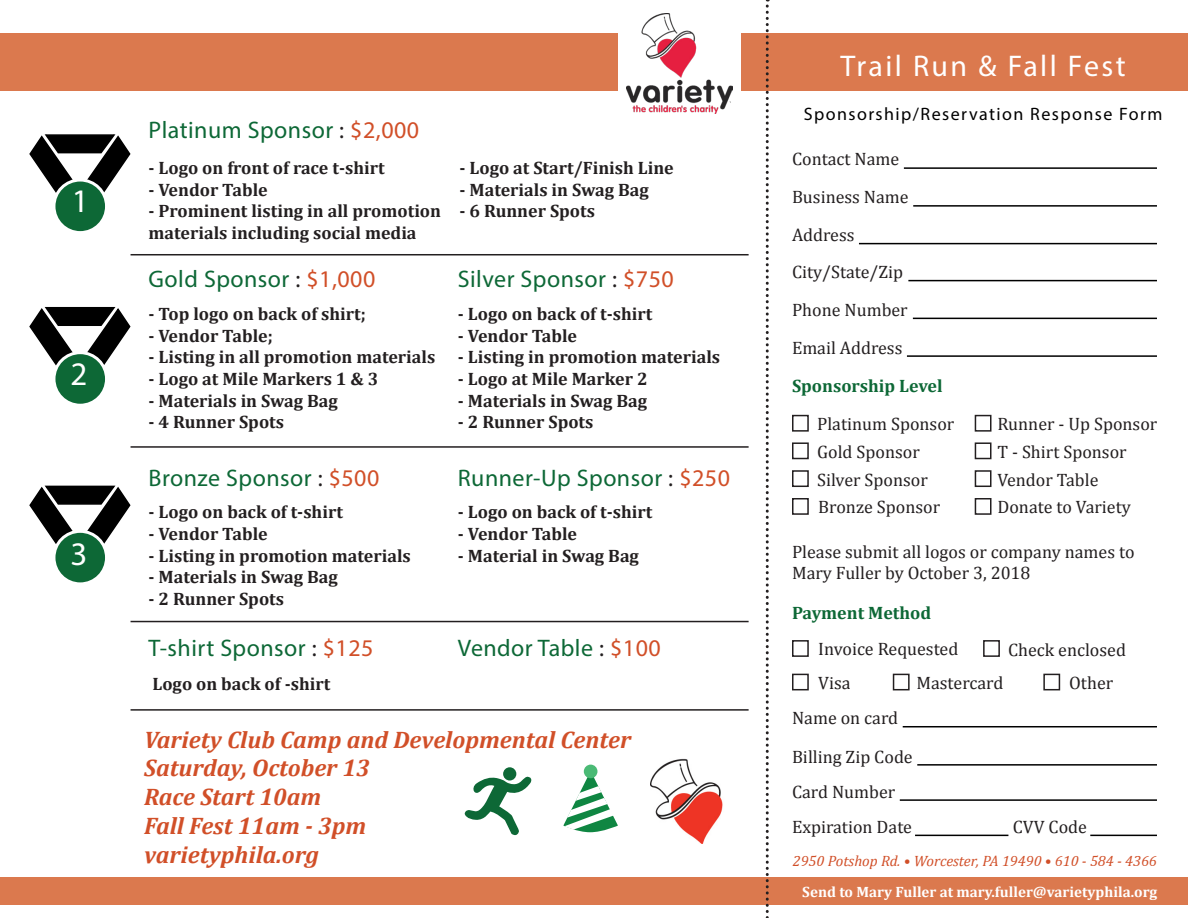
<style>
.page{position:relative;width:1188px;height:918px;background:#fff}
.page>*{position:absolute;margin:0;border:0;box-sizing:border-box;transform-origin:0 0}
.t1{font:33px "Myriad Pro";color:#fff}
.t2{font:30px "Myriad Pro";letter-spacing:.08em;color:#fff}
.t3{font:24px "Myriad Pro";letter-spacing:.02em;color:#0d6836}
.t4{font:italic 700 24px "Cambria";color:#d14f28}
.t5{font:700 18px/21.6px "Cambria";color:#231f20}
.t6{font:18px/21.6px "Cambria";color:#231f20}
.t7{font:18px "Myriad Pro";letter-spacing:.08em;color:#000}
.t8{font:700 18px "Cambria";color:#0d6836}
.t9{font:700 15px "Cambria";color:#fff}
.t10{font:italic 15px "Cambria";color:#d14f28}
.s1{color:#231f20}
.s2{color:#d14f28}
</style>
<div class="page">
<div style="left:0;top:34px;width:1188px;height:57px;background:#db794e"></div>
<div style="left:0;top:878px;width:1188px;height:27px;background:#db794e"></div>
<hr style="left:131px;top:254px;width:618px;height:1px;background:#231f20">
<hr style="left:131px;top:446px;width:618px;height:2px;background:#231f20">
<hr style="left:131px;top:621px;width:618px;height:1px;background:#231f20">
<hr style="left:131px;top:709px;width:618px;height:2px;background:#231f20">
<svg style="left:465px;top:776px;width:67px;height:60px"></svg>
<div style="left:503px;top:767px;width:13px;height:14px;background:#0d6836;border-radius:50%"></div>
<svg style="left:563px;top:771px;width:55px;height:61px"></svg>
<div style="left:584px;top:765px;width:13px;height:13px;background:#4aba75;border-radius:50%"></div>
<img style="left:650px;top:759px;width:73px;height:85px">
<svg style="left:29px;top:134px;width:102px;height:59px"></svg>
<div style="left:54px;top:180px;width:53px;height:53px;background:#0d6836;border-radius:50%"></div>
<div style="left:52px;top:179px;width:56px;height:55px;border:3px solid #fff;border-radius:50%"></div>
<svg style="left:29px;top:307px;width:102px;height:58px"></svg>
<div style="left:54px;top:353px;width:53px;height:52px;background:#0d6836;border-radius:50%"></div>
<div style="left:52px;top:351px;width:56px;height:56px;border:3px solid #fff;border-radius:50%"></div>
<svg style="left:29px;top:485px;width:102px;height:59px"></svg>
<div style="left:54px;top:531px;width:53px;height:53px;background:#0d6836;border-radius:50%"></div>
<div style="left:52px;top:530px;width:56px;height:55px;border:3px solid #fff;border-radius:50%"></div>
<div style="left:618px;top:7px;width:123px;height:116px;background:#fff"></div>
<img style="left:626px;top:13px;width:106px;height:101px">
<hr style="left:904px;top:167px;width:253px;height:2px;background:#000">
<hr style="left:913px;top:205px;width:244px;height:2px;background:#000">
<hr style="left:859px;top:243px;width:298px;height:1px;background:#000">
<hr style="left:908px;top:280px;width:249px;height:1px;background:#000">
<hr style="left:913px;top:318px;width:244px;height:1px;background:#000">
<hr style="left:907px;top:355px;width:250px;height:2px;background:#000">
<div style="left:792px;top:415px;width:17px;height:17px;border:2px solid #231f20"></div>
<div style="left:975px;top:415px;width:17px;height:17px;border:2px solid #231f20"></div>
<div style="left:975px;top:442px;width:17px;height:17px;border:2px solid #231f20"></div>
<div style="left:975px;top:470px;width:17px;height:17px;border:2px solid #231f20"></div>
<div style="left:975px;top:498px;width:17px;height:17px;border:2px solid #231f20"></div>
<div style="left:792px;top:442px;width:17px;height:17px;border:2px solid #231f20"></div>
<div style="left:792px;top:470px;width:17px;height:17px;border:2px solid #231f20"></div>
<div style="left:792px;top:498px;width:17px;height:17px;border:2px solid #231f20"></div>
<div style="left:792px;top:640px;width:17px;height:17px;border:2px solid #231f20"></div>
<div style="left:792px;top:674px;width:17px;height:16px;border:2px solid #231f20"></div>
<div style="left:893px;top:674px;width:17px;height:16px;border:2px solid #231f20"></div>
<div style="left:983px;top:640px;width:17px;height:17px;border:2px solid #231f20"></div>
<div style="left:1043px;top:674px;width:17px;height:16px;border:2px solid #231f20"></div>
<hr style="left:903px;top:726px;width:254px;height:1px;background:#000">
<hr style="left:900px;top:799px;width:257px;height:2px;background:#000">
<hr style="left:915px;top:835px;width:93px;height:1px;background:#000">
<hr style="left:1090px;top:835px;width:67px;height:1px;background:#000">
<hr style="left:917px;top:764px;width:240px;height:2px;background:#000">
<svg style="left:766px;top:0;width:3px;height:918px"></svg>
<p class="t1" style="left:72px;top:181px;width:18px">1</p>
<p class="t1" style="left:70px;top:353px;width:18px">2</p>
<p class="t1" style="left:70px;top:533px;width:18px">3</p>
<p class="t3" style="left:149px;top:116px;width:272px">Platinum Sponsor <span class="s1">:</span> <span class="s2">$2,000</span></p>
<p class="t5" style="left:149px;top:157px;width:238px">- Logo on front of race t-shirt</p>
<p class="t5" style="left:149px;top:178px;width:121px">- Vendor Table</p>
<p class="t5" style="left:149px;top:200px;width:294px">- Prominent listing in all promotion materials including social media</p>
<p class="t5" style="left:459px;top:157px;width:216px">- Logo at Start/Finish Line</p>
<p class="t5" style="left:459px;top:178px;width:191px">- Materials in Swag Bag</p>
<p class="t5" style="left:459px;top:200px;width:137px">- 6 Runner Spots</p>
<p class="t3" style="left:149px;top:265px;width:228px">Gold Sponsor <span class="s1">:</span> <span class="s2">$1,000</span></p>
<p class="t3" style="left:458px;top:265px;width:217px">Silver Sponsor <span class="s1">:</span> <span class="s2">$750</span></p>
<p class="t5" style="left:149px;top:303px;width:219px">- Top logo on back of shirt;</p>
<p class="t5" style="left:149px;top:324px;width:126px">- Vendor Table;</p>
<p class="t5" style="left:149px;top:346px;width:288px">- Listing in all promotion materials</p>
<p class="t5" style="left:149px;top:368px;width:231px">- Logo at Mile Markers 1 &amp; 3</p>
<p class="t5" style="left:149px;top:389px;width:191px">- Materials in Swag Bag</p>
<p class="t5" style="left:149px;top:411px;width:137px">- 4 Runner Spots</p>
<p class="t5" style="left:458px;top:303px;width:196px">- Logo on back of t-shirt</p>
<p class="t5" style="left:458px;top:324px;width:121px">- Vendor Table</p>
<p class="t5" style="left:458px;top:346px;width:264px">- Listing in promotion materials</p>
<p class="t5" style="left:458px;top:368px;width:191px">- Logo at Mile Marker 2</p>
<p class="t5" style="left:458px;top:389px;width:191px">- Materials in Swag Bag</p>
<p class="t5" style="left:458px;top:411px;width:137px">- 2 Runner Spots</p>
<p class="t3" style="left:149px;top:463px;width:232px">Bronze Sponsor <span class="s1">:</span> <span class="s2">$500</span></p>
<p class="t3" style="left:458px;top:463px;width:274px">Runner-Up Sponsor <span class="s1">:</span> <span class="s2">$250</span></p>
<p class="t5" style="left:149px;top:501px;width:196px">- Logo on back of t-shirt</p>
<p class="t5" style="left:149px;top:523px;width:121px">- Vendor Table</p>
<p class="t5" style="left:149px;top:544px;width:264px">- Listing in promotion materials</p>
<p class="t5" style="left:149px;top:566px;width:191px">- Materials in Swag Bag</p>
<p class="t5" style="left:149px;top:587px;width:137px">- 2 Runner Spots</p>
<p class="t5" style="left:458px;top:501px;width:196px">- Logo on back of t-shirt</p>
<p class="t5" style="left:458px;top:523px;width:121px">- Vendor Table</p>
<p class="t5" style="left:458px;top:544px;width:183px">- Material in Swag Bag</p>
<p class="t3" style="left:149px;top:633px;width:226px">T-shirt Sponsor <span class="s1">:</span> <span class="s2">$125</span></p>
<p class="t3" style="left:458px;top:633px;width:204px">Vendor Table <span class="s1">:</span> <span class="s2">$100</span></p>
<p class="t5" style="left:153px;top:673px;width:179px">Logo on back of -shirt</p>
<p class="t4" style="left:144px;top:723px;width:488px">Variety Club Camp and Developmental Center</p>
<p class="t4" style="left:144px;top:751px;width:228px">Saturday, October 13</p>
<p class="t4" style="left:144px;top:780px;width:179px">Race Start 10am</p>
<p class="t4" style="left:144px;top:809px;width:224px">Fall Fest 11am - 3pm</p>
<p class="t4" style="left:144px;top:838px;width:177px">varietyphila.org</p>
<p class="t2" style="left:841px;top:48px;width:287px">Trail Run &amp; Fall Fest</p>
<p class="t7" style="left:804px;top:103px;width:360px">Sponsorship/Reservation Response Form</p>
<p class="t6" style="left:792px;top:148px;width:109px">Contact Name</p>
<p class="t6" style="left:792px;top:186px;width:118px">Business Name</p>
<p class="t6" style="left:792px;top:224px;width:64px">Address</p>
<p class="t6" style="left:792px;top:261px;width:113px">City/State/Zip</p>
<p class="t6" style="left:792px;top:299px;width:117px">Phone Number</p>
<p class="t6" style="left:792px;top:337px;width:112px">Email Address</p>
<p class="t8" style="left:792px;top:373px;width:152px">Sponsorship Level</p>
<p class="t6" style="left:817px;top:413px;width:139px">Platinum Sponsor</p>
<p class="t6" style="left:817px;top:441px;width:104px">Gold Sponsor</p>
<p class="t6" style="left:817px;top:469px;width:112px">Silver Sponsor</p>
<p class="t6" style="left:818px;top:496px;width:124px">Bronze Sponsor</p>
<p class="t6" style="left:998px;top:413px;width:161px">Runner - Up Sponsor</p>
<p class="t6" style="left:998px;top:441px;width:131px">T - Shirt Sponsor</p>
<p class="t6" style="left:998px;top:469px;width:102px">Vendor Table</p>
<p class="t6" style="left:998px;top:496px;width:135px">Donate to Variety</p>
<p class="t6" style="left:792px;top:541px;width:344px">Please submit all logos or company names to<br>Mary Fuller by October 3, 2018</p>
<p class="t8" style="left:792px;top:600px;width:141px">Payment Method</p>
<p class="t6" style="left:818px;top:638px;width:142px">Invoice Requested</p>
<p class="t6" style="left:1008px;top:639px;width:119px">Check enclosed</p>
<p class="t6" style="left:818px;top:672px;width:34px">Visa</p>
<p class="t6" style="left:916px;top:672px;width:88px">Mastercard</p>
<p class="t6" style="left:1069px;top:672px;width:46px">Other</p>
<p class="t6" style="left:792px;top:707px;width:108px">Name on card</p>
<p class="t6" style="left:792px;top:746px;width:122px">Billing Zip Code</p>
<p class="t6" style="left:792px;top:781px;width:105px">Card Number</p>
<p class="t6" style="left:792px;top:816px;width:122px">Expiration Date</p>
<p class="t6" style="left:1013px;top:816px;width:76px">CVV Code</p>
<p class="t10" style="left:793px;top:850px;width:366px">2950 Potshop Rd. • Worcester, PA 19490 • 610 - 584 - 4366</p>
<p class="t9" style="left:802px;top:881px;width:357px">Send to Mary Fuller at mary.fuller@varietyphila.org</p>
</div>
